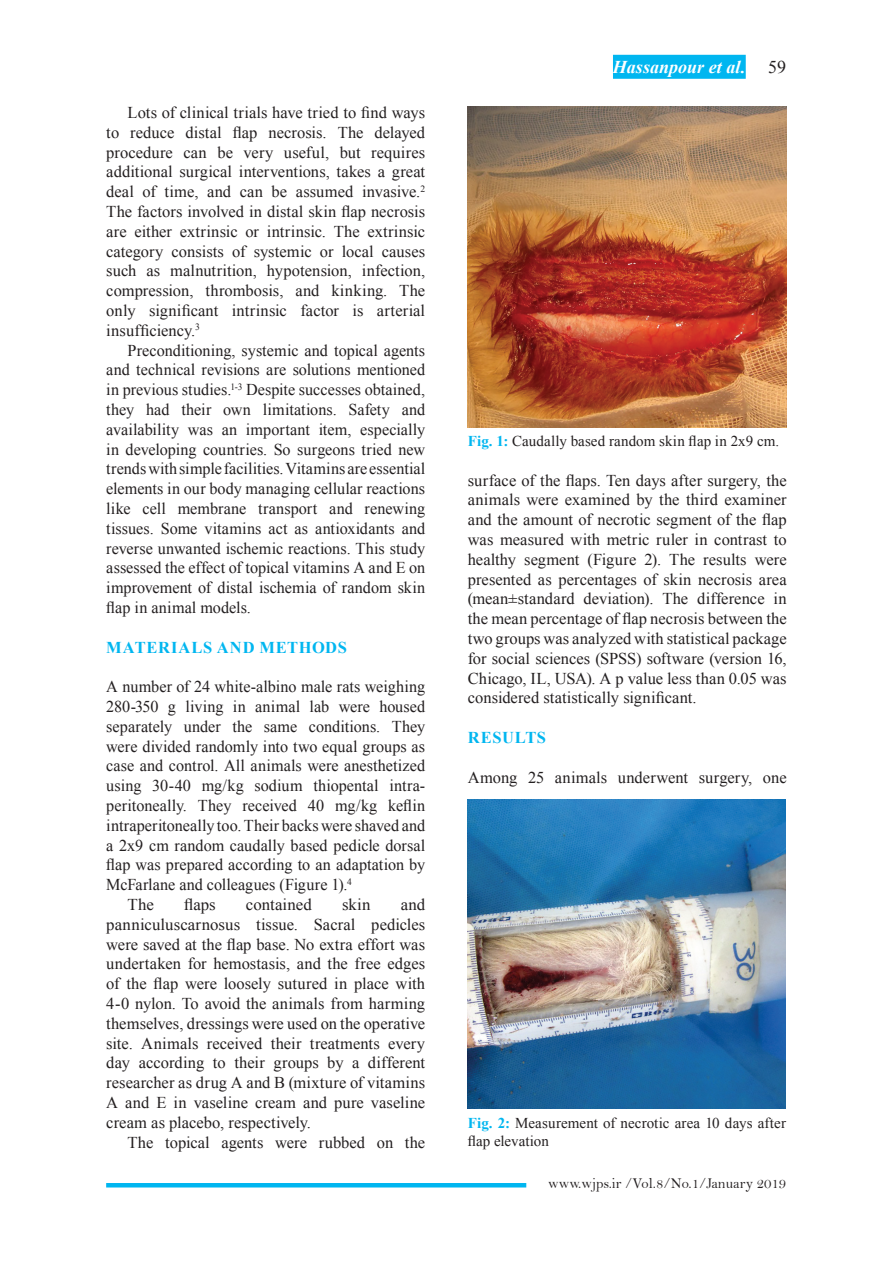
<style>
.page{position:relative;width:893px;height:1263px;background:#fff}
.page>*{position:absolute;margin:0;border:0;box-sizing:border-box;transform-origin:0 0}
.t1{font:italic 700 18px "Times New Roman";letter-spacing:.005em;color:#fff}
.t2{font:16.5px/19.8px "Times New Roman";color:#231f20;text-align:justify}
.t3{font:700 16.5px "Times New Roman";letter-spacing:.045em;color:#00b6f0}
.t4{font:15px/18px "Times New Roman";letter-spacing:.005em;color:#231f20}
.t5{font:15px "Bell";color:#231f20}
.s1{font-weight:400;font-style:normal;color:#231f20}
.s2{font-weight:700;color:#00b6f0}
</style>
<div class="page">
<div style="left:613px;top:55px;width:133px;height:24px;background:#00b6f0"></div>
<hr style="left:106px;top:1183px;width:420px;height:4px;background:#00b6f0">
<img style="left:468px;top:107px;width:319px;height:320px">
<img style="left:467px;top:799px;width:319px;height:309px">
<p class="t2" style="left:106px;top:102px;width:320px;text-indent:21px">Lots of clinical trials have tried to find ways to reduce distal flap necrosis. The delayed procedure can be very useful, but requires additional surgical interventions, takes a great deal of time, and can be assumed invasive.<sup>2<br></sup>The factors involved in distal skin flap necrosis are either extrinsic or intrinsic. The extrinsic category consists of systemic or local causes such as malnutrition, hypotension, infection, compression, thrombosis, and kinking. The only significant intrinsic factor is arterial insufficiency.<sup>3</sup></p>
<p class="t2" style="left:106px;top:340px;width:320px;text-indent:21px">Preconditioning, systemic and topical agents and technical revisions are solutions mentioned in previous studies.<sup>1-3</sup> Despite successes obtained, they had their own limitations. Safety and availability was an important item, especially in developing countries. So surgeons tried new trends with simple facilities. Vitamins are essential elements in our body managing cellular reactions like cell membrane transport and renewing tissues. Some vitamins act as antioxidants and reverse unwanted ischemic reactions. This study assessed the effect of topical vitamins A and E on improvement of distal ischemia of random skin flap in animal models.</p>
<p class="t3" style="left:106px;top:635px;width:242px">MATERIALS AND METHODS</p>
<p class="t2" style="left:106px;top:676px;width:320px">A number of 24 white-albino male rats weighing</p>
<p class="t2" style="left:106px;top:696px;width:320px">280-350 g living in animal lab were housed</p>
<p class="t2" style="left:106px;top:716px;width:320px">separately under the same conditions. They</p>
<p class="t2" style="left:106px;top:736px;width:320px">were divided randomly into two equal groups as</p>
<p class="t2" style="left:106px;top:755px;width:320px">case and control. All animals were anesthetized</p>
<p class="t2" style="left:106px;top:775px;width:320px">using 30-40 mg/kg sodium thiopental intra-</p>
<p class="t2" style="left:106px;top:795px;width:320px">peritoneally. They received 40 mg/kg keflin</p>
<p class="t2" style="left:106px;top:815px;width:320px">intraperitoneally too. Their backs were shaved and</p>
<p class="t2" style="left:106px;top:835px;width:320px">a 2x9 cm random caudally based pedicle dorsal</p>
<p class="t2" style="left:106px;top:854px;width:320px">flap was prepared according to an adaptation by</p>
<p class="t2" style="left:106px;top:874px;width:247px">McFarlane and colleagues (Figure 1).<sup>4</sup></p>
<p class="t2" style="left:128px;top:894px;width:28px">The</p>
<p class="t2" style="left:184px;top:894px;width:33px">flaps</p>
<p class="t2" style="left:246px;top:894px;width:68px">contained</p>
<p class="t2" style="left:342px;top:894px;width:30px">skin</p>
<p class="t2" style="left:106px;top:894px;width:320px;text-indent:294px">and panniculuscarnosus tissue. Sacral pedicles were saved at the flap base. No extra effort was undertaken for hemostasis, and the free edges of the flap were loosely sutured in place with 4-0 nylon. To avoid the animals from harming themselves, dressings were used on the operative site. Animals received their treatments every day according to their groups by a different researcher as drug A and B (mixture of vitamins A and E in vaseline cream and pure vaseline cream as placebo, respectively.</p>
<p class="t2" style="left:128px;top:1132px;width:299px">The topical agents were rubbed on the</p>
<p class="t1" style="left:613px;top:54px;width:175px">Hassanpour et al. <span class="s1">59</span></p>
<p class="t4" style="left:468px;top:432px;width:313px"><span class="s2">Fig. 1:</span> Caudally based random skin flap in 2x9 cm.</p>
<p class="t2" style="left:468px;top:470px;width:320px">surface of the flaps. Ten days after surgery, the animals were examined by the third examiner and the amount of necrotic segment of the flap was measured with metric ruler in contrast to healthy segment (Figure 2). The results were presented as percentages of skin necrosis area (mean±standard deviation). The difference in the mean percentage of flap necrosis between the two groups was analyzed with statistical package for social sciences (SPSS) software (version 16, Chicago, IL, USA). A p value less than 0.05 was considered statistically significant.</p>
<p class="t3" style="left:468px;top:726px;width:80px">RESULTS</p>
<p class="t2" style="left:468px;top:767px;width:320px">Among 25 animals underwent surgery, one</p>
<p class="t4" style="left:468px;top:1113px;width:320px"><span class="s2">Fig. 2:</span> Measurement of necrotic area 10 days after flap elevation</p>
<p class="t5" style="left:548px;top:1174px;width:240px">www.wjps.ir /Vol.8/No.1/January 2019</p>
</div>
